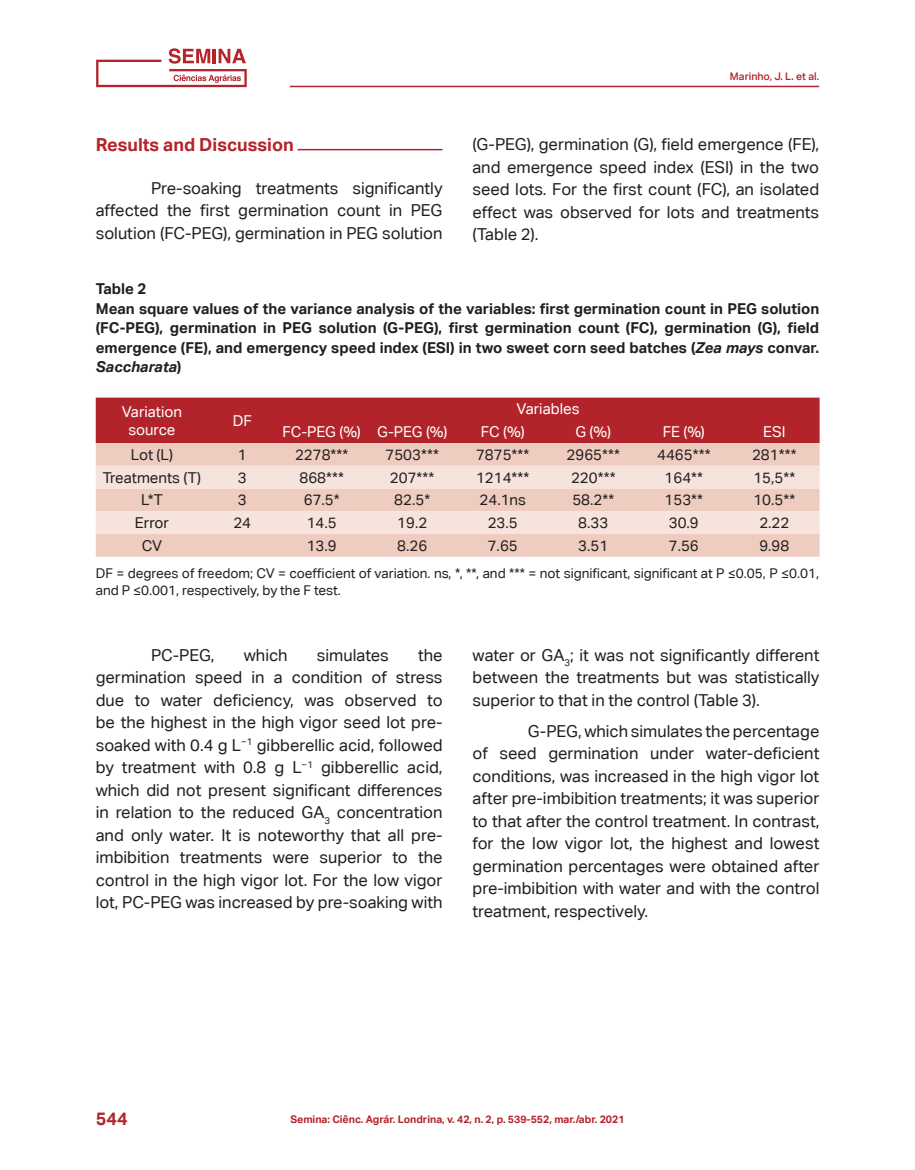
<style>
.page{position:relative;width:915px;height:1170px;background:#fff}
.page>*{position:absolute;margin:0;border:0;box-sizing:border-box;transform-origin:0 0}
.corpo_do_texto{font:700 18px "Aktiv Grotesk Corp";color:#b3242a}
.corpo_do_texto-2{font:16.5px/22.5px "Aktiv Grotesk Corp";color:#231f20;text-align:justify}
.título_Tabela{font:700 15px/19.5px "Aktiv Grotesk Corp";color:#231f20;text-align:justify}
.texto_tabela{font:15px "Aktiv Grotesk Corp";color:#231f20}
.texto_tabela-2{font:15px/18px "Aktiv Grotesk Corp";color:#fff;text-align:center}
.legenda_de_tabela{font:13.5px/16.5px "Aktiv Grotesk Corp";color:#231f20}
.t1{font:700 10.5px "Aktiv Grotesk Corp";color:#b3242a}
.t2{font:500 10.5px "Aktiv Grotesk Corp";color:#b3242a}
.s1{font-style:italic}
</style>
<div class="page">
<hr style="left:290px;top:86px;width:529px;height:1px;background:#b3252a">
<svg style="left:96px;top:48px;width:151px;height:39px"></svg>
<div style="left:100px;top:64px;width:66px;height:19px;background:#fff"></div>
<hr style="left:297px;top:149px;width:145px;height:1px;background:#b3242a">
<div style="left:96px;top:397px;width:723px;height:46px;background:#b3242a"></div>
<div style="left:96px;top:443px;width:723px;height:113px;background:#eeccc0"></div>
<svg style="left:96px;top:466px;width:723px;height:68px;fill:#f5e3dc"></svg>
<p class="corpo_do_texto" style="left:96px;top:133px;width:199px">Results and Discussion</p>
<p class="corpo_do_texto-2" style="left:96px;top:176px;width:348px;text-indent:55px">Pre-soaking treatments significantly affected the first germination count in PEG solution (FC-PEG), germination in PEG solution</p>
<p class="t2" style="left:729px;top:69px;width:91px">Marinho, J. L. et al.</p>
<p class="corpo_do_texto-2" style="left:472px;top:133px;width:348px">(G-PEG), germination (G), field emergence (FE), and emergence speed index (ESI) in the two seed lots. For the first count (FC), an isolated effect was observed for lots and treatments (Table 2).</p>
<p class="título_Tabela" style="left:96px;top:279px;width:52px">Table 2</p>
<p class="título_Tabela" style="left:96px;top:298px;width:724px">Mean square values of the variance analysis of the variables: first germination count in PEG solution (FC-PEG), germination in PEG solution (G-PEG), first germination count (FC), germination (G), field emergence (FE), and emergency speed index (ESI) in two sweet corn seed batches (<span class="s1">Zea mays</span> convar.<br><span class="s1">Saccharata</span>)</p>
<p class="texto_tabela-2" style="left:122px;top:402px;width:62px">Variation source</p>
<p class="texto_tabela-2" style="left:232px;top:411px;width:21px">DF</p>
<p class="texto_tabela-2" style="left:516px;top:400px;width:64px">Variables</p>
<p class="texto_tabela-2" style="left:282px;top:422px;width:80px">FC-PEG (%)</p>
<p class="texto_tabela-2" style="left:377px;top:422px;width:72px">G-PEG (%)</p>
<p class="texto_tabela-2" style="left:480px;top:422px;width:45px">FC (%)</p>
<p class="texto_tabela-2" style="left:575px;top:422px;width:37px">G (%)</p>
<p class="texto_tabela-2" style="left:662px;top:422px;width:44px">FE (%)</p>
<p class="texto_tabela-2" style="left:763px;top:422px;width:24px">ESI</p>
<p class="texto_tabela" style="left:131px;top:445px;width:44px">Lot (L)</p>
<p class="texto_tabela" style="left:238px;top:445px;width:10px">1</p>
<p class="texto_tabela" style="left:295px;top:445px;width:55px">2278***</p>
<p class="texto_tabela" style="left:385px;top:445px;width:55px">7503***</p>
<p class="texto_tabela" style="left:476px;top:445px;width:55px">7875***</p>
<p class="texto_tabela" style="left:566px;top:445px;width:55px">2965***</p>
<p class="texto_tabela" style="left:657px;top:445px;width:55px">4465***</p>
<p class="texto_tabela" style="left:751px;top:445px;width:46px">281***</p>
<p class="texto_tabela" style="left:103px;top:468px;width:100px">Treatments (T)</p>
<p class="texto_tabela" style="left:238px;top:468px;width:10px">3</p>
<p class="texto_tabela" style="left:299px;top:468px;width:46px">868***</p>
<p class="texto_tabela" style="left:390px;top:468px;width:46px">207***</p>
<p class="texto_tabela" style="left:476px;top:468px;width:55px">1214***</p>
<p class="texto_tabela" style="left:571px;top:468px;width:46px">220***</p>
<p class="texto_tabela" style="left:664px;top:468px;width:40px">164**</p>
<p class="texto_tabela" style="left:753px;top:468px;width:43px">15,5**</p>
<p class="texto_tabela" style="left:141px;top:491px;width:23px">L*T</p>
<p class="texto_tabela" style="left:238px;top:491px;width:10px">3</p>
<p class="texto_tabela" style="left:304px;top:491px;width:37px">67.5*</p>
<p class="texto_tabela" style="left:394px;top:491px;width:37px">82.5*</p>
<p class="texto_tabela" style="left:479px;top:491px;width:48px">24.1ns</p>
<p class="texto_tabela" style="left:572px;top:491px;width:43px">58.2**</p>
<p class="texto_tabela" style="left:664px;top:491px;width:40px">153**</p>
<p class="texto_tabela" style="left:753px;top:491px;width:43px">10.5**</p>
<p class="texto_tabela" style="left:135px;top:514px;width:35px">Error</p>
<p class="texto_tabela" style="left:233px;top:514px;width:19px">24</p>
<p class="texto_tabela" style="left:306px;top:514px;width:32px">14.5</p>
<p class="texto_tabela" style="left:397px;top:514px;width:31px">19.2</p>
<p class="texto_tabela" style="left:487px;top:514px;width:31px">23.5</p>
<p class="texto_tabela" style="left:578px;top:514px;width:31px">8.33</p>
<p class="texto_tabela" style="left:668px;top:514px;width:31px">30.9</p>
<p class="texto_tabela" style="left:759px;top:514px;width:31px">2.22</p>
<p class="texto_tabela" style="left:142px;top:536px;width:22px">CV</p>
<p class="texto_tabela" style="left:306px;top:536px;width:32px">13.9</p>
<p class="texto_tabela" style="left:397px;top:536px;width:31px">8.26</p>
<p class="texto_tabela" style="left:487px;top:536px;width:31px">7.65</p>
<p class="texto_tabela" style="left:578px;top:536px;width:31px">3.51</p>
<p class="texto_tabela" style="left:668px;top:536px;width:31px">7.56</p>
<p class="texto_tabela" style="left:759px;top:536px;width:31px">9.98</p>
<p class="legenda_de_tabela" style="left:96px;top:565px;width:724px">DF = degrees of freedom; CV = coefficient of variation. ns, *, **, and *** = not significant, significant at P ≤0.05, P ≤0.01, and P ≤0.001, respectively, by the F test.</p>
<p class="corpo_do_texto-2" style="left:151px;top:643px;width:65px">PC-PEG,</p>
<p class="corpo_do_texto-2" style="left:244px;top:643px;width:45px">which</p>
<p class="corpo_do_texto-2" style="left:317px;top:643px;width:73px">simulates</p>
<p class="corpo_do_texto-2" style="left:96px;top:643px;width:348px;text-indent:322px">the germination speed in a condition of stress due to water deficiency, was observed to be the highest in the high vigor seed lot pre&shy;soaked with 0.4 g L<sup>−1</sup> gibberellic acid, followed by treatment with 0.8 g L<sup>−1</sup> gibberellic acid, which did not present significant differences in relation to the reduced GA<sub>3</sub> concentration and only water. It is noteworthy that all pre&shy;imbibition treatments were superior to the control in the high vigor lot. For the low vigor lot, PC-PEG was increased by pre-soaking with</p>
<p class="corpo_do_texto-2" style="left:472px;top:643px;width:348px">water or GA<sub>3</sub>; it was not significantly different between the treatments but was statistically superior to that in the control (Table 3).</p>
<p class="corpo_do_texto-2" style="left:472px;top:719px;width:348px;text-indent:55px">G-PEG, which simulates the percentage of seed germination under water-deficient conditions, was increased in the high vigor lot after pre-imbibition treatments; it was superior to that after the control treatment. In contrast, for the low vigor lot, the highest and lowest germination percentages were obtained after pre-imbibition with water and with the control treatment, respectively.</p>
<p class="corpo_do_texto" style="left:96px;top:1107px;width:33px">544</p>
<p class="t1" style="left:290px;top:1112px;width:335px">Semina: Ciênc. Agrár. Londrina, v. 42, n. 2, p. 539-552, mar./abr. 2021</p>
</div>
